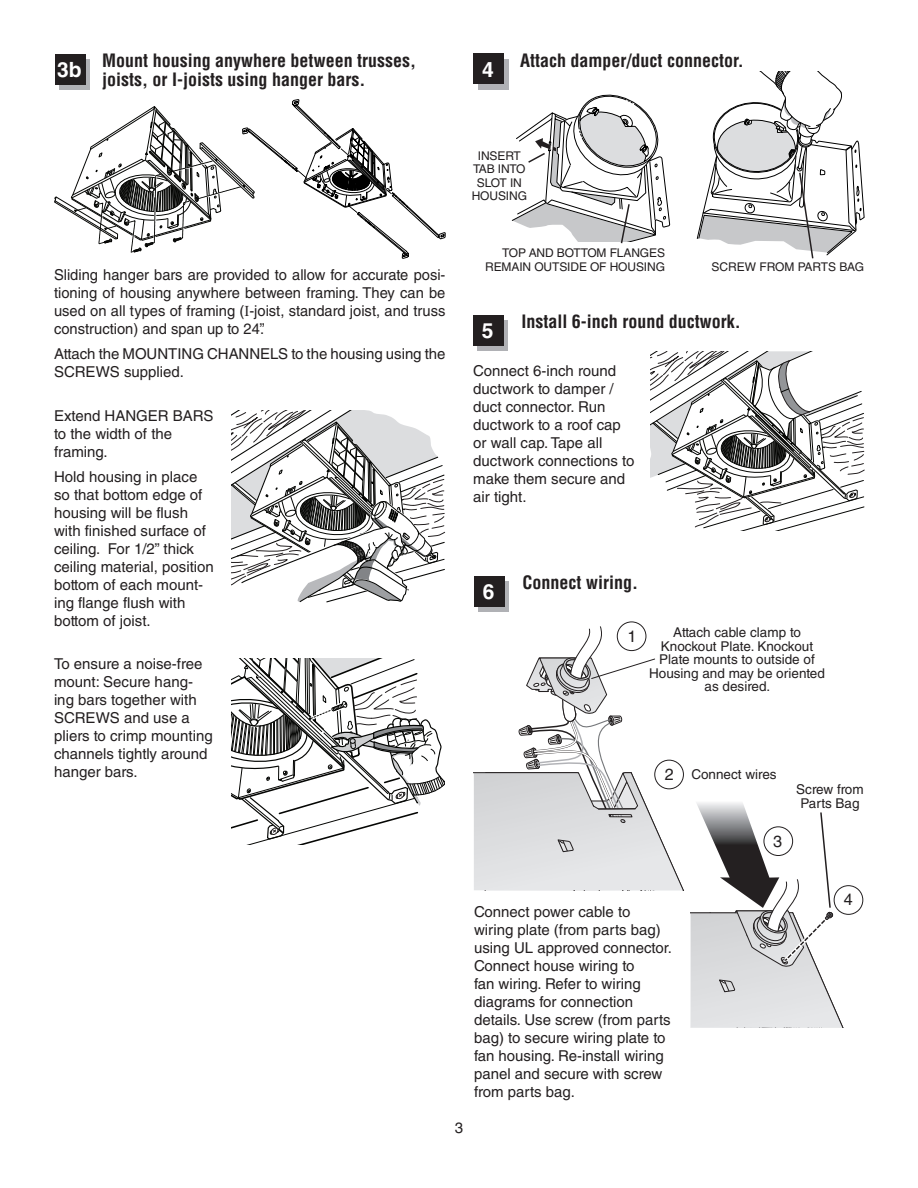
<style>
.page{position:relative;width:918px;height:1188px;background:#fff}
.page>*{position:absolute;margin:0;border:0;box-sizing:border-box;transform-origin:0 0}
.t1{font:700 21px "Helvetica LT Std";color:#fff}
.t2{font:700 condensed 18px/19.5px "Helvetica LT Std";color:#231f20}
.t3{font:16.2px "Helvetica LT Std";color:#231f20}
.t4{font:15px/18px "Helvetica LT Std";color:#231f20}
.t5{font:13.5px/13.5px "Helvetica LT Std";color:#231f20;text-align:center}
.Body_text{font:12px/13.5px "Helvetica LT Std";letter-spacing:-.01em;color:#231f20;text-align:right}
.s1{font-family:"Times New Roman"}
</style>
<div class="page">
<svg style="left:54px;top:99px;width:392px;height:160px"></svg>
<svg style="left:231px;top:658px;width:214px;height:187px"></svg>
<svg style="left:231px;top:410px;width:215px;height:193px"></svg>
<div style="left:59px;top:59px;width:31px;height:31px;background:#b0b1b5"></div>
<div style="left:55px;top:54px;width:31px;height:31px;background:#231f20"></div>
<svg style="left:697px;top:72px;width:168px;height:187px"></svg>
<svg style="left:511px;top:95px;width:159px;height:149px"></svg>
<svg style="left:651px;top:351px;width:214px;height:179px"></svg>
<div style="left:478px;top:59px;width:31px;height:31px;background:#b0b1b5"></div>
<div style="left:473px;top:54px;width:31px;height:30px;background:#231f20"></div>
<div style="left:477px;top:320px;width:31px;height:31px;background:#b0b1b5"></div>
<div style="left:473px;top:315px;width:31px;height:31px;background:#231f20"></div>
<div style="left:478px;top:581px;width:31px;height:31px;background:#b0b1b5"></div>
<div style="left:474px;top:576px;width:31px;height:31px;background:#231f20"></div>
<div style="left:834px;top:885px;width:29px;height:30px;border:1px solid #231f20;border-radius:50%"></div>
<div style="left:617px;top:622px;width:29px;height:29px;border:1px solid #231f20;border-radius:50%"></div>
<svg style="left:474px;top:626px;width:385px;height:402px"></svg>
<hr style="left:598px;top:808px;width:37px;height:1px;background:#231f20">
<p class="t1" style="left:57px;top:57px;width:26px">3b</p>
<p class="t1" style="left:69px;top:62px;width:13px">1</p>
<p class="t2" style="left:102px;top:51px;width:315px">Mount housing anywhere between trusses, joists, or I-joists using hanger bars.</p>
<p class="t1" style="left:482px;top:56px;width:13px">4</p>
<p class="t1" style="left:487px;top:61px;width:13px">1</p>
<p class="t2" style="left:520px;top:51px;width:225px">Attach damper/duct connector.</p>
<p class="Body_text" style="left:478px;top:149px;width:45px">INSERT</p>
<p class="Body_text" style="left:472px;top:162px;width:57px;text-align:center">TAB INTO<br>SLOT IN<br>HOUSING</p>
<p class="t4" style="left:54px;top:266px;width:393px;text-align:justify">Sliding hanger bars are provided to allow for accurate posi&shy;tioning of housing anywhere between framing. They can be used on all types of framing (<span class="s1">I</span>-joist, standard joist, and truss construction) and span up to 24”.</p>
<p class="t4" style="left:54px;top:345px;width:393px">Attach the MOUNTING CHANNELS to the housing using the<br>SCREWS supplied.</p>
<p class="t4" style="left:54px;top:407px;width:161px">Extend HANGER BARS to the width of the framing.</p>
<p class="t4" style="left:54px;top:467px;width:161px">Hold housing in place so that bottom edge of housing will be flush with finished surface of ceiling. For 1/2” thick ceiling material, position bottom of each mount&shy;ing flange flush with bottom of joist.</p>
<p class="t4" style="left:54px;top:655px;width:160px">To ensure a noise-free mount: Secure hang&shy;ing bars together with<br>SCREWS and use a pliers to crimp mounting channels tightly around hanger bars.</p>
<p class="Body_text" style="left:485px;top:246px;width:181px">TOP AND BOTTOM FLANGES<br>REMAIN OUTSIDE OF HOUSING</p>
<p class="Body_text" style="left:711px;top:260px;width:154px">SCREW FROM PARTS BAG</p>
<p class="t2" style="left:521px;top:312px;width:221px">Install 6-inch round ductwork.</p>
<p class="t1" style="left:482px;top:318px;width:13px">5</p>
<p class="t1" style="left:487px;top:323px;width:13px">1</p>
<p class="t4" style="left:473px;top:362px;width:163px">Connect 6-inch round ductwork to damper / duct connector. Run ductwork to a roof cap or wall cap. Tape all ductwork connections to make them secure and air tight.</p>
<p class="t1" style="left:483px;top:579px;width:13px">6</p>
<p class="t1" style="left:488px;top:584px;width:13px">1</p>
<p class="t2" style="left:523px;top:573px;width:117px">Connect wiring.</p>
<p class="t3" style="left:627px;top:627px;width:11px">1</p>
<p class="t5" style="left:649px;top:625px;width:177px">Attach cable clamp to<br>Knockout Plate. Knockout<br>Plate mounts to outside of<br>Housing and may be oriented as desired.</p>
<p class="t3" style="left:665px;top:765px;width:11px">2</p>
<p class="t5" style="left:692px;top:767px;width:87px">Connect wires</p>
<p class="t3" style="left:773px;top:832px;width:11px">3</p>
<p class="t5" style="left:796px;top:783px;width:69px">Screw from<br>Parts Bag</p>
<p class="t4" style="left:455px;top:1119px;width:10px">3</p>
<p class="t4" style="left:474px;top:903px;width:200px">Connect power cable to wiring plate (from parts bag) using UL approved connector.<br>Connect house wiring to<br>fan wiring. Refer to wiring diagrams for connection details. Use screw (from parts bag) to secure wiring plate to fan housing. Re-install wiring panel and secure with screw from parts bag.</p>
<p class="t3" style="left:844px;top:890px;width:11px">4</p>
</div>
